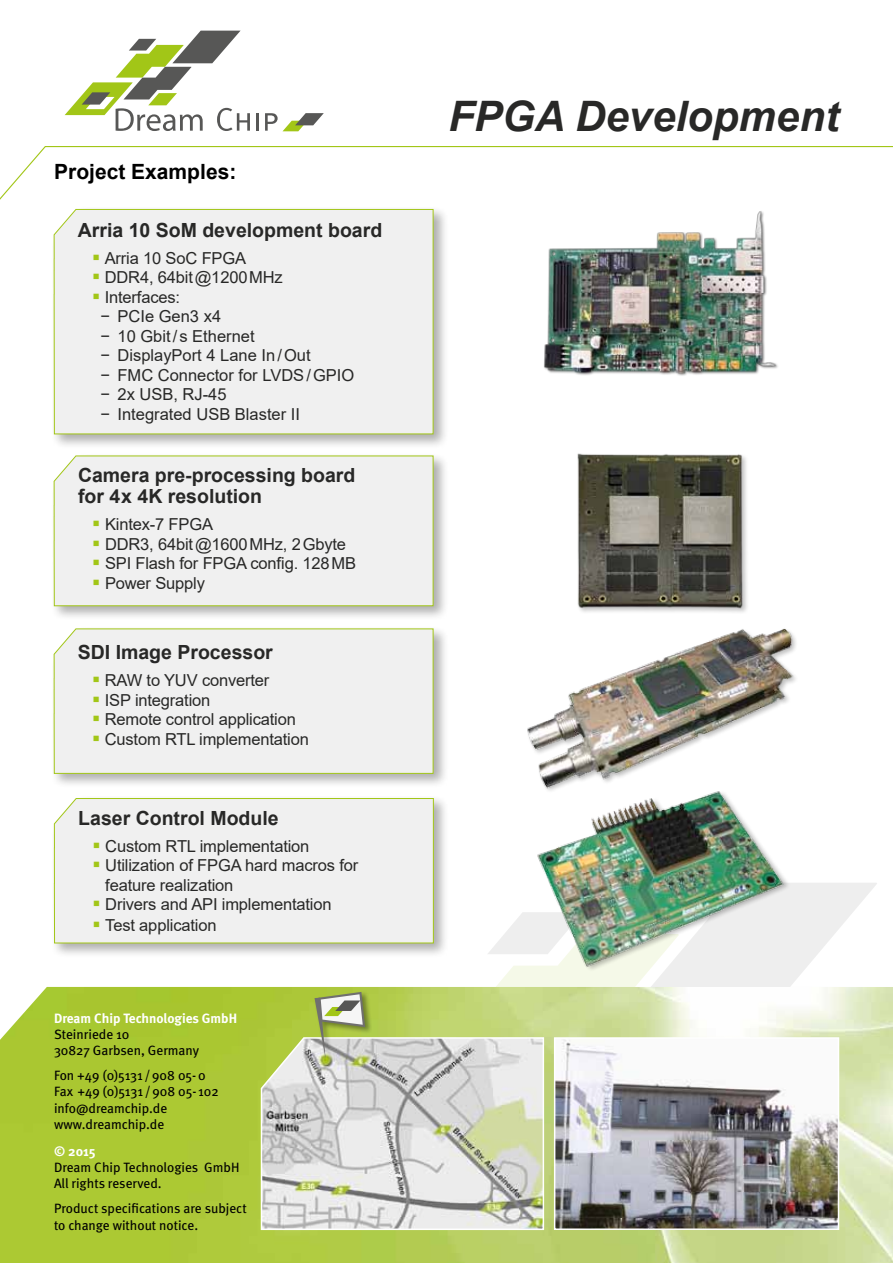
<style>
.page{position:relative;width:893px;height:1263px;background:#fff}
.page>*{position:absolute;margin:0;border:0;box-sizing:border-box;transform-origin:0 0}
.t1{font:italic 700 42px "Arial";color:#282827}
.t2{font:700 21px "Arial";color:#000}
.t3{font:700 19.5px/21px "Arial";color:#282827}
.t4{font:16.5px/19.5px "Arial";letter-spacing:-.01em;color:#282827}
.t5{font:13.5px/16.2px "Meta";color:#000}
.t6{font:700 13.5px "Meta";color:#fff}
</style>
<div class="page">
<img style="left:0;top:987px;width:893px;height:276px">
<img style="left:557px;top:1186px;width:279px;height:41px">
<div style="left:554px;top:1037px;width:285px;height:193px;border:2px solid #fff"></div>
<svg style="left:260px;top:1036px;width:285px;height:195px;background:#d1d3c6"></svg>
<svg style="left:263px;top:883px;width:614px;height:303px"></svg>
<svg style="left:0;top:146px;width:893px;height:54px"></svg>
<hr style="left:256px;top:113px;width:3px;height:18px;background:#575756">
<svg style="left:65px;top:31px;width:185px;height:100px"></svg>
<svg style="left:265px;top:113px;width:59px;height:18px"></svg>
<img style="left:532px;top:797px;width:257px;height:175px">
<div style="left:51px;top:625px;width:398px;height:164px;background:#000;opacity:.32"></div>
<div style="left:53px;top:628px;width:381px;height:146px;background:#f0f0f0"></div>
<div style="left:51px;top:795px;width:398px;height:163px;background:#000;opacity:.32"></div>
<div style="left:54px;top:798px;width:380px;height:146px;background:#f0f0f0"></div>
<img style="left:544px;top:211px;width:234px;height:165px">
<div style="left:576px;top:453px;width:173px;height:162px;background:#000;opacity:.25"></div>
<img style="left:576px;top:453px;width:173px;height:157px">
<div style="left:51px;top:206px;width:398px;height:244px;background:#000;opacity:.32"></div>
<div style="left:53px;top:209px;width:381px;height:226px;background:#f0f0f0"></div>
<div style="left:51px;top:453px;width:398px;height:168px;background:#000;opacity:.32"></div>
<div style="left:53px;top:455px;width:381px;height:151px;background:#f0f0f0"></div>
<img style="left:527px;top:628px;width:269px;height:169px">
<svg style="left:94px;top:677px;width:5px;height:5px"></svg>
<svg style="left:94px;top:696px;width:5px;height:6px"></svg>
<svg style="left:94px;top:716px;width:5px;height:5px"></svg>
<svg style="left:94px;top:735px;width:5px;height:6px"></svg>
<svg style="left:94px;top:843px;width:5px;height:5px"></svg>
<svg style="left:94px;top:862px;width:5px;height:5px"></svg>
<svg style="left:94px;top:901px;width:5px;height:5px"></svg>
<svg style="left:94px;top:922px;width:5px;height:5px"></svg>
<svg style="left:94px;top:255px;width:5px;height:5px"></svg>
<svg style="left:94px;top:274px;width:5px;height:5px"></svg>
<svg style="left:94px;top:294px;width:5px;height:5px"></svg>
<svg style="left:94px;top:521px;width:5px;height:5px"></svg>
<svg style="left:94px;top:541px;width:5px;height:5px"></svg>
<svg style="left:94px;top:560px;width:5px;height:5px"></svg>
<svg style="left:94px;top:580px;width:5px;height:5px"></svg>
<p class="t2" style="left:54px;top:157px;width:184px">Project Examples:</p>
<p class="t3" style="left:78px;top:220px;width:306px">Arria 10 SoM development board</p>
<p class="t4" style="left:101px;top:248px;width:255px">Arria 10 SoC FPGA<br>DDR4, 64bit@1200MHz<br>Interfaces:<br>− PCIe Gen3 x4<br>− 10 Gbit/s Ethernet<br>− DisplayPort 4 Lane In/Out<br>− FMC Connector for LVDS/GPIO − 2x USB, RJ-45<br>− Integrated USB Blaster II</p>
<p class="t3" style="left:78px;top:465px;width:279px">Camera pre-processing board for 4x 4K resolution</p>
<p class="t4" style="left:105px;top:515px;width:252px">Kintex-7 FPGA<br>DDR3, 64bit@1600MHz, 2Gbyte<br>SPI Flash for FPGA config. 128MB<br>Power Supply</p>
<p class="t3" style="left:78px;top:642px;width:197px">SDI Image Processor</p>
<p class="t4" style="left:105px;top:670px;width:206px">RAW to YUV converter<br>ISP integration<br>Remote control application<br>Custom RTL implementation</p>
<p class="t3" style="left:78px;top:808px;width:202px">Laser Control Module</p>
<p class="t4" style="left:105px;top:836px;width:254px">Custom RTL implementation<br>Utilization of FPGA hard macros for feature realization<br>Drivers and API implementation</p>
<p class="t4" style="left:105px;top:916px;width:113px">Test application</p>
<p class="t6" style="left:54px;top:1010px;width:185px">Dream Chip Technologies GmbH</p>
<p class="t5" style="left:54px;top:1026px;width:147px">Steinriede 10<br>30827 Garbsen, Germany</p>
<p class="t5" style="left:54px;top:1067px;width:166px">Fon +49 (0)5131 /908 05-0<br>Fax +49 (0)5131 /908 05- 102 info@dreamchip.de www.dreamchip.de</p>
<p class="t6" style="left:54px;top:1143px;width:43px">© 2015</p>
<p class="t5" style="left:54px;top:1159px;width:187px">Dream Chip Technologies GmbH<br>All rights reserved.</p>
<p class="t5" style="left:54px;top:1200px;width:194px">Product specifications are subject to change without notice.</p>
<h1 class="t1" style="left:448px;top:88px;width:392px">FPGA Development</h1>
</div>
